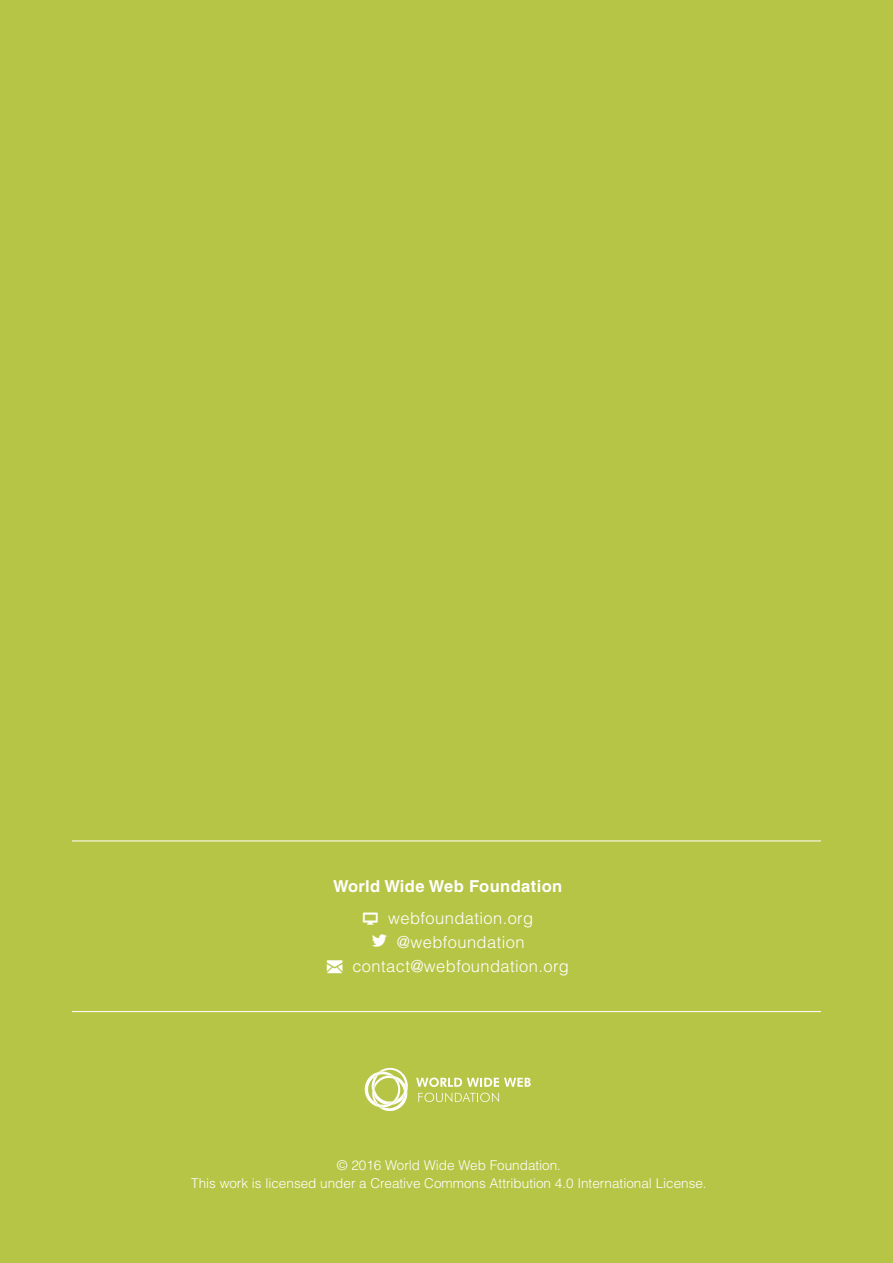
<style>
.page{position:relative;width:893px;height:1263px;background:#b7c546}
.page>*{position:absolute;margin:0;border:0;box-sizing:border-box;transform-origin:0 0}
.t1{font:300 16.5px/24px "Helvetica LT Std";letter-spacing:.025em;color:#fff;text-align:center}
.t2{font:700 16.5px "Helvetica LT Std";letter-spacing:.025em;color:#fff}
.t3{font:300 13.5px/18px "Helvetica LT Std";color:#fff;text-align:center}
</style>
<div class="page">
<hr style="left:72px;top:840px;width:749px;height:1px;background:#fff">
<hr style="left:72px;top:1011px;width:749px;height:1px;background:#fff">
<svg style="left:365px;top:1068px;width:43px;height:43px"></svg>
<svg style="left:416px;top:1077px;width:115px;height:25px"></svg>
<p class="t2" style="left:333px;top:876px;width:231px">World Wide Web Foundation</p>
<p class="t1" style="left:352px;top:906px;width:218px">webfoundation.org @webfoundation contact@webfoundation.org</p>
<p class="t3" style="left:191px;top:1156px;width:517px">© 2016 World Wide Web Foundation.<br>This work is licensed under a Creative Commons Attribution 4.0 International License.</p>
</div>
